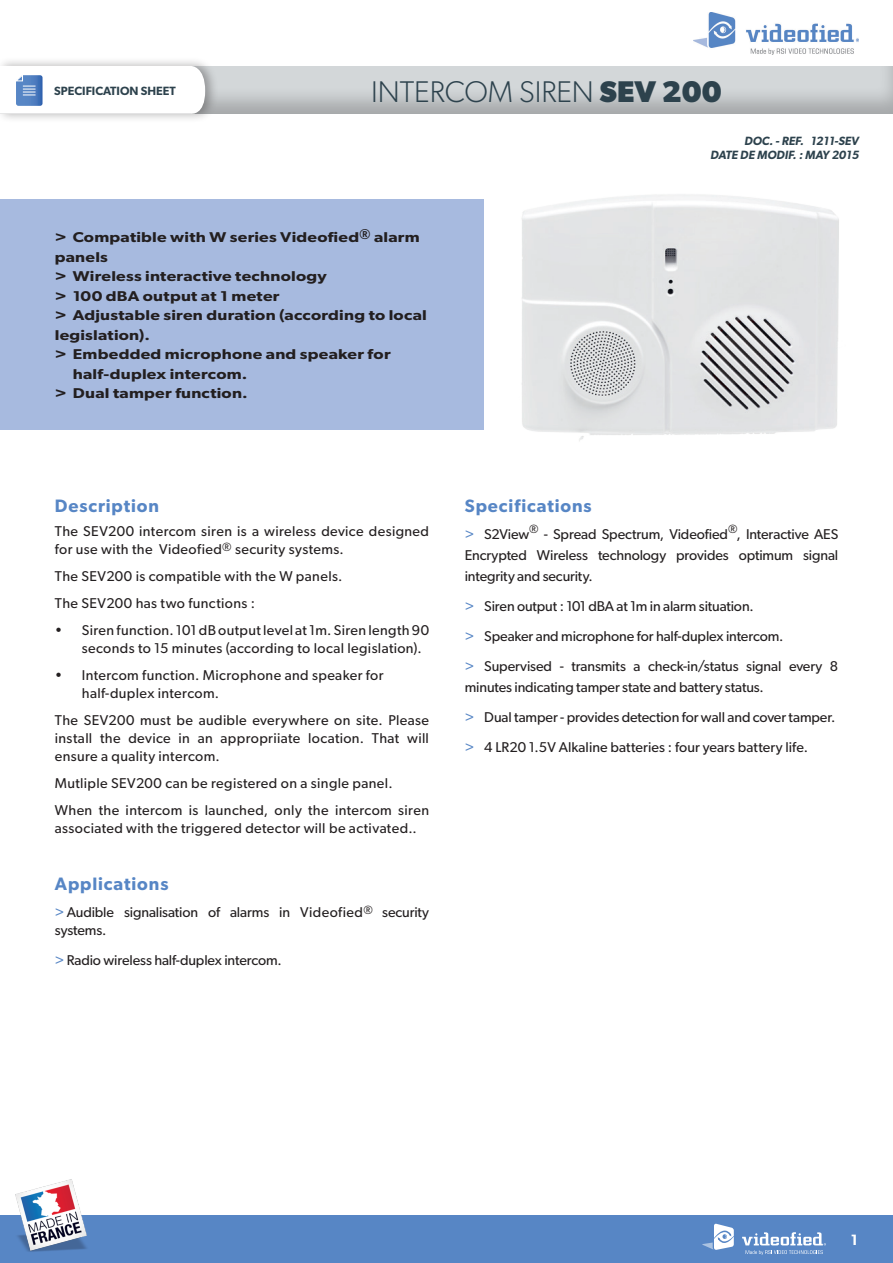
<style>
.page{position:relative;width:893px;height:1263px;background:#fff}
.page>*{position:absolute;margin:0;border:0;box-sizing:border-box;transform-origin:0 0}
.t1{font:300 30px "Gibson";color:#2d424d}
.t2{font:600 18px "Gibson";letter-spacing:.05em;color:#5786c5}
.t3{font:600 15px "Gibson";color:#fff}
.t4{font:14.25px/18px "Gibson";letter-spacing:.02em;color:#231f20}
.t5{font:14.25px/30px "Gibson";letter-spacing:-.01em;color:#231f20}
.t6{font:600 14.25px "Gibson";letter-spacing:.015em;color:#231f20;scale:1.2 1}
.t7{font:14.25px/30px "Gibson";letter-spacing:-.005em;color:#231f20}
.t8{font:italic 600 12px/14.4px "Gibson";color:#2d424d;text-align:right}
.t9{font:600 12px "Gibson";color:#2d424d}
.s1{font-weight:700}
.s2{color:#5786c5}
</style>
<div class="page">
<img style="left:522px;top:194px;width:317px;height:247px">
<div style="left:0;top:199px;width:484px;height:231px;background:#a7badf"></div>
<div style="left:0;top:64px;width:893px;height:51px;background:#231f20;opacity:.25"></div>
<div style="left:0;top:57px;width:218px;height:66px;background:#231f20;opacity:.35"></div>
<div style="left:0;top:1215px;width:893px;height:48px;background:#5786c5"></div>
<img style="left:693px;top:13px;width:166px;height:41px">
<svg style="left:0;top:66px;width:205px;height:50px"></svg>
<svg style="left:702px;top:1223px;width:32px;height:27px"></svg>
<svg style="left:742px;top:1232px;width:84px;height:23px"></svg>
<img style="left:15px;top:1179px;width:72px;height:73px">
<p class="t9" style="left:54px;top:83px;width:123px">SPECIFICATION SHEET</p>
<h1 class="t1" style="left:371px;top:73px;width:352px">INTERCOM SIREN <span class="s1">SEV 200</span></h1>
<p class="t8" style="left:711px;top:133px;width:150px">DOC. - REF. 1211-SEV<br>DATE DE MODIF. : MAY 2015</p>
<p class="t6" style="left:55px;top:229px;width:306px">&gt; Compatible with W series Videofied® alarm</p>
<p class="t6" style="left:55px;top:248px;width:46px">panels</p>
<p class="t6" style="left:55px;top:268px;width:228px">&gt; Wireless interactive technology</p>
<p class="t6" style="left:55px;top:287px;width:189px">&gt; 100 dBA output at 1 meter</p>
<p class="t6" style="left:55px;top:307px;width:312px">&gt; Adjustable siren duration (according to local</p>
<p class="t6" style="left:55px;top:326px;width:81px">legislation).</p>
<p class="t6" style="left:55px;top:346px;width:281px">&gt; Embedded microphone and speaker for</p>
<p class="t6" style="left:73px;top:365px;width:147px">half-duplex intercom.</p>
<p class="t6" style="left:55px;top:385px;width:162px">&gt; Dual tamper function.</p>
<p class="t2" style="left:55px;top:495px;width:106px">Description</p>
<p class="t4" style="left:55px;top:522px;width:376px">The SEV200 intercom siren is a wireless device designed for use with the Videofied<sup>®</sup> security systems.</p>
<p class="t4" style="left:55px;top:562px;width:289px;line-height:27px">The SEV200 is compatible with the W panels.<br>The SEV200 has two functions :</p>
<p class="t4" style="left:82px;top:621px;width:349px;text-indent:-27px">• Siren function. 101 dB output level at 1m. Siren length 90 seconds to 15 minutes (according to local legislation).</p>
<p class="t4" style="left:82px;top:666px;width:303px;text-indent:-27px">• Intercom function. Microphone and speaker for half-duplex intercom.</p>
<p class="t4" style="left:55px;top:711px;width:376px;text-align:justify">The SEV200 must be audible everywhere on site. Please install the device in an appropriiate location. That will ensure a quality intercom.</p>
<p class="t4" style="left:55px;top:769px;width:376px;line-height:27px">Mutliple SEV200 can be registered on a single panel.<br>When the intercom is launched, only the intercom siren</p>
<p class="t4" style="left:55px;top:819px;width:363px">associated with the triggered detector will be activated..</p>
<p class="t2" style="left:55px;top:873px;width:115px">Applications</p>
<p class="t5" style="left:55px;top:903px;width:376px;line-height:18px"><span class="s2">&gt;</span> Audible signalisation of alarms in Videofied<sup>®</sup> security systems.</p>
<p class="t5" style="left:55px;top:945px;width:228px"><span class="s2">&gt;</span> Radio wireless half-duplex intercom.</p>
<p class="t2" style="left:465px;top:495px;width:128px">Specifications</p>
<p class="t4" style="left:465px;top:523px;width:375px;line-height:21px;text-align:justify"><span class="s2">&gt;</span> S2View<sup>®</sup> - Spread Spectrum, Videofied<sup>®</sup>, Interactive AES Encrypted Wireless technology provides optimum signal integrity and security.</p>
<p class="t5" style="left:465px;top:591px;width:375px"><span class="s2">&gt;</span> Siren output : 101 dBA at 1m in alarm situation.<br><span class="s2">&gt;</span> Speaker and microphone for half-duplex intercom.<br><span class="s2">&gt;</span> Supervised - transmits a check-in/status signal every 8</p>
<p class="t7" style="left:465px;top:672px;width:372px">minutes indicating tamper state and battery status.<br><span class="s2">&gt;</span> Dual tamper - provides detection for wall and cover tamper. <span class="s2">&gt;</span> 4 LR20 1.5V Alkaline batteries : four years battery life.</p>
<p class="t3" style="left:851px;top:1231px;width:9px">1</p>
</div>
